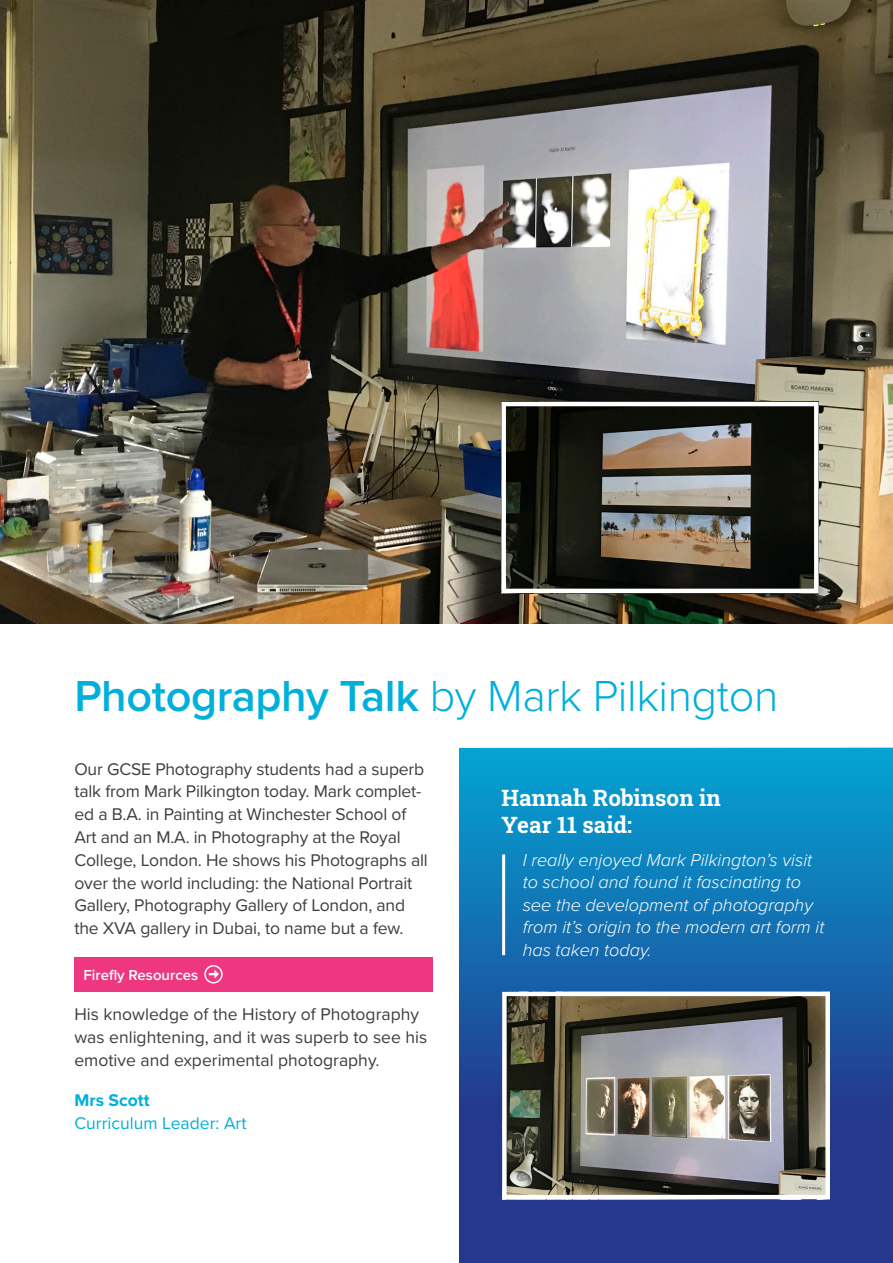
<style>
.page{position:relative;width:893px;height:1263px;background:#fff}
.page>*{position:absolute;margin:0;border:0;box-sizing:border-box;transform-origin:0 0}
.Heading_1{font:300 45px "Proxima Nova";letter-spacing:-.01em;color:#00b0db}
.PullQuote_-_Larger{font:700 22.5px/27.8px "Roboto Slab";color:#fff}
.Body_Quote_Indent{font:italic 300 18px/22.5px "Proxima Nova";color:#fff}
.t1{font:17.55px/22.8px "Proxima Nova";letter-spacing:-.01em;color:#3e3e3f}
.t2{font:17.55px/22.8px "Proxima Nova";color:#00b0db}
.Link_Box{font:600 15px "Proxima Nova";color:#fff}
.s1{font-weight:600}
.s2{font-weight:700}
</style>
<div class="page">
<svg style="left:460px;top:748px;width:433px;height:515px;background:#156bae"></svg>
<div style="left:74px;top:957px;width:359px;height:35px;background:#ee3780"></div>
<svg style="left:204px;top:965px;width:19px;height:18px"></svg>
<hr style="left:502px;top:854px;width:3px;height:101px;background:#fff">
<img style="left:0;top:0;width:893px;height:623px">
<img style="left:506px;top:407px;width:308px;height:181px">
<div style="left:501px;top:402px;width:318px;height:191px;border:4px solid #fff"></div>
<img style="left:507px;top:997px;width:318px;height:197px">
<div style="left:502px;top:992px;width:328px;height:207px;border:4px solid #fff"></div>
<p class="Heading_1" style="left:74px;top:662px;width:705px"><span class="s1">Photography Talk</span> by Mark Pilkington</p>
<p class="t1" style="left:74px;top:756px;width:355px">Our GCSE Photography students had a superb talk from Mark Pilkington today. Mark complet&shy;ed a B.A. in Painting at Winchester School of Art and an M.A. in Photography at the Royal College, London. He shows his Photographs all over the world including: the National Portrait Gallery, Photography Gallery of London, and the XVA gallery in Dubai, to name but a few.</p>
<p class="Link_Box" style="left:83px;top:964px;width:116px">Firefly Resources</p>
<p class="t1" style="left:74px;top:1002px;width:354px">His knowledge of the History of Photography was enlightening, and it was superb to see his emotive and experimental photography.</p>
<p class="t2" style="left:74px;top:1088px;width:174px"><span class="s2">Mrs Scott<br></span>Curriculum Leader: Art</p>
<p class="PullQuote_-_Larger" style="left:501px;top:783px;width:221px">Hannah Robinson in<br>Year 11 said:</p>
<p class="Body_Quote_Indent" style="left:523px;top:847px;width:303px">I really enjoyed Mark Pilkington’s visit to school and found it fascinating to see the development of photography from it’s origin to the modern art form it has taken today.</p>
</div>
